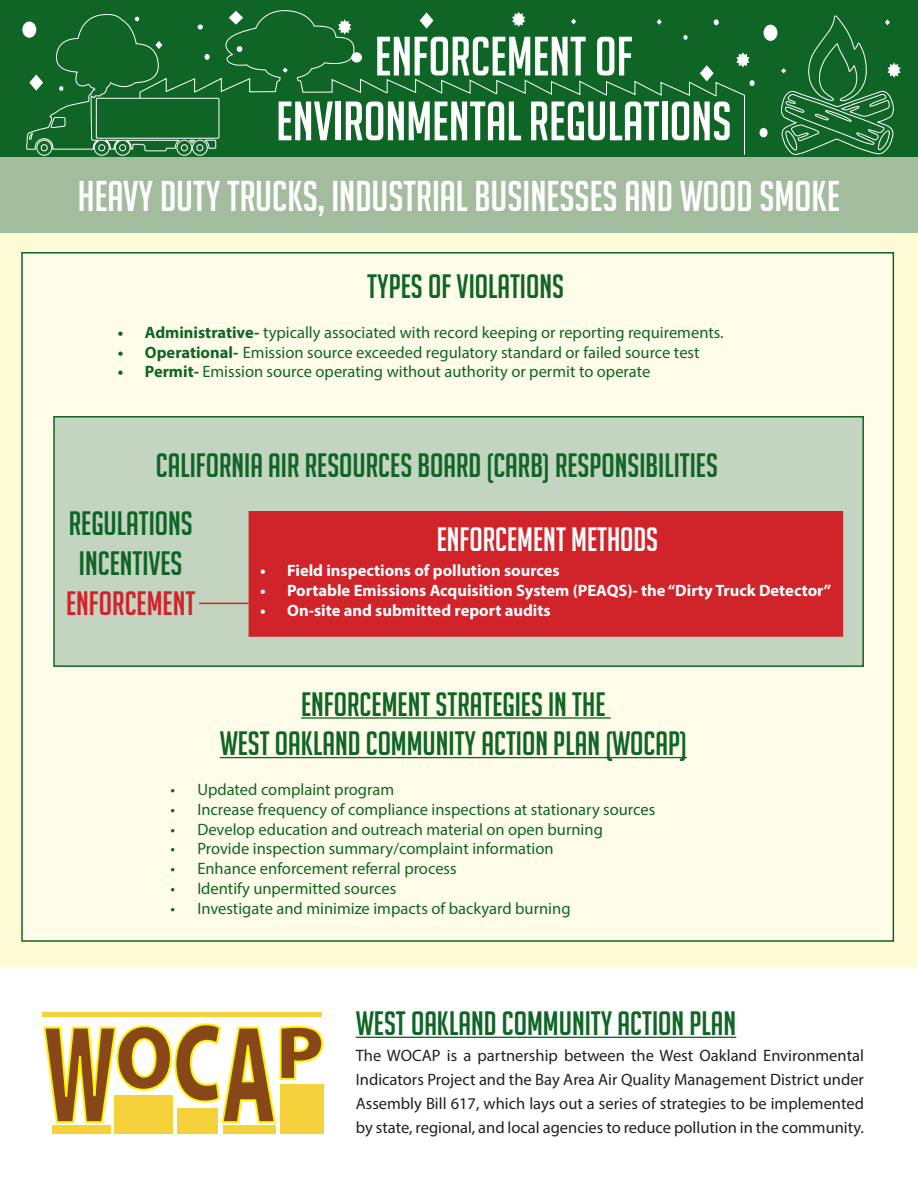
<style>
.page{position:relative;width:918px;height:1188px;background:#fff}
.page>*{position:absolute;margin:0;border:0;box-sizing:border-box;transform-origin:0 0}
.t1{font:54px/64.8px "Big Noodle Titling";color:#fff;text-align:center}
.t2{font:42px "Big Noodle Titling";color:#fff}
.t3{font:33px/39.6px "Big Noodle Titling";color:#0f6525;text-align:center}
.t4{font:33px "Big Noodle Titling";color:#fff}
.t5{font:33px "Big Noodle Titling";color:#d1232a}
.t6{font:16.5px "Myriad Pro";color:#0f6525}
.t7{font:16.5px/24px "Myriad Pro";color:#231f20;text-align:justify}
.t8{font:700 16.5px "Myriad Pro";color:#fff}
.s1{font-weight:700}
</style>
<div class="page">
<div style="left:0;top:0;width:918px;height:164px;background:#0f6525"></div>
<div style="left:0;top:158px;width:918px;height:809px;background:#fffbd6"></div>
<div style="left:21px;top:252px;width:873px;height:690px;background:#fffde9;border:2px solid #0f6525"></div>
<div style="left:52px;top:1126px;width:58px;height:8px;background:#f5d13c"></div>
<div style="left:115px;top:1095px;width:58px;height:39px;background:#f5d13c"></div>
<div style="left:280px;top:1085px;width:44px;height:49px;background:#f5d13c"></div>
<div style="left:177px;top:1108px;width:40px;height:26px;background:#f5d13c"></div>
<div style="left:223px;top:1126px;width:53px;height:8px;background:#f5d13c"></div>
<hr style="left:43px;top:1013px;width:279px;height:4px;background:#f5d13c">
<svg style="left:43px;top:1023px;width:281px;height:101px"></svg>
<div style="left:0;top:158px;width:918px;height:75px;background:#a3bc9e"></div>
<div style="left:53px;top:416px;width:811px;height:251px;background:#c3d4c0;border:2px solid #0f6525"></div>
<div style="left:249px;top:511px;width:594px;height:126px;background:#d1232a;border:2px solid #d1232a"></div>
<hr style="left:301px;top:717px;width:310px;height:2px;background:#0f6525">
<hr style="left:220px;top:757px;width:467px;height:1px;background:#0f6525">
<svg style="left:181px;top:10px;width:564px;height:146px"></svg>
<hr style="left:199px;top:603px;width:50px;height:1px;background:#d1232a">
<svg style="left:736px;top:52px;width:14px;height:16px"></svg>
<svg style="left:512px;top:12px;width:13px;height:15px"></svg>
<svg style="left:338px;top:19px;width:13px;height:16px"></svg>
<svg style="left:420px;top:12px;width:14px;height:17px"></svg>
<svg style="left:700px;top:65px;width:14px;height:16px"></svg>
<div style="left:760px;top:128px;width:8px;height:9px;background:#fff;border-radius:50%"></div>
<div style="left:764px;top:25px;width:13px;height:16px;background:#fff;border-radius:50%"></div>
<svg style="left:22px;top:22px;width:14px;height:16px"></svg>
<svg style="left:683px;top:35px;width:5px;height:5px"></svg>
<svg style="left:571px;top:19px;width:5px;height:5px"></svg>
<svg style="left:657px;top:19px;width:5px;height:6px"></svg>
<svg style="left:714px;top:19px;width:5px;height:6px"></svg>
<svg style="left:750px;top:80px;width:5px;height:6px"></svg>
<svg style="left:236px;top:46px;width:7px;height:6px"></svg>
<svg style="left:229px;top:11px;width:14px;height:14px"></svg>
<div style="left:351px;top:52px;width:11px;height:11px;background:#fff;border-radius:50%"></div>
<svg style="left:283px;top:68px;width:5px;height:5px"></svg>
<svg style="left:781px;top:15px;width:120px;height:140px"></svg>
<svg style="left:26px;top:14px;width:194px;height:141px"></svg>
<hr style="left:356px;top:1037px;width:380px;height:1px;background:#0f6525">
<h1 class="t1" style="left:276px;top:24px;width:457px">ENFORCEMENT OF<br>ENVIRONMENTAL REGULATIONS</h1>
<h2 class="t2" style="left:78px;top:173px;width:764px">HEAVY DUTY TRUCKS, INDUSTRIAL BUSINESSES AND WOOD SMOKE</h2>
<h3 class="t3" style="left:367px;top:267px;width:198px">TYPES OF VIOLATIONS</h3>
<p class="t6" style="left:118px;top:322px;width:607px"><span class="s1">• Administrative-</span> typically associated with record keeping or reporting requirements.</p>
<p class="t6" style="left:118px;top:342px;width:583px"><span class="s1">• Operational-</span> Emission source exceeded regulatory standard or failed source test</p>
<p class="t6" style="left:118px;top:362px;width:534px"><span class="s1">• Permit-</span> Emission source operating without authority or permit to operate</p>
<h3 class="t3" style="left:156px;top:446px;width:564px">CALIFORNIA AIR RESOURCES BOARD (CARB) RESPONSIBILITIES</h3>
<h3 class="t3" style="left:69px;top:504px;width:125px">REGULATIONS<br>INCENTIVES</h3>
<h3 class="t5" style="left:66px;top:585px;width:131px">ENFORCEMENT</h3>
<h3 class="t4" style="left:437px;top:521px;width:223px">ENFORCEMENT METHODS</h3>
<p class="t8" style="left:260px;top:560px;width:301px">• Field inspections of pollution sources</p>
<p class="t8" style="left:260px;top:580px;width:573px">• Portable Emissions Acquisition System (PEAQS)- the “Dirty Truck Detector”</p>
<p class="t8" style="left:260px;top:600px;width:292px">• On-site and submitted report audits</p>
<h3 class="t3" style="left:220px;top:684px;width:469px">ENFORCEMENT STRATEGIES IN THE<br>WEST OAKLAND COMMUNITY ACTION PLAN (WOCAP)</h3>
<p class="t6" style="left:170px;top:779px;width:225px">• Updated complaint program</p>
<p class="t6" style="left:170px;top:799px;width:486px">• Increase frequency of compliance inspections at stationary sources</p>
<p class="t6" style="left:170px;top:819px;width:434px">• Develop education and outreach material on open burning</p>
<p class="t6" style="left:170px;top:839px;width:385px">• Provide inspection summary/complaint information</p>
<p class="t6" style="left:170px;top:859px;width:288px">• Enhance enforcement referral process</p>
<p class="t6" style="left:170px;top:878px;width:227px">• Identify unpermitted sources</p>
<p class="t6" style="left:170px;top:898px;width:402px">• Investigate and minimize impacts of backyard burning</p>
<h3 class="t3" style="left:356px;top:1004px;width:382px">WEST OAKLAND COMMUNITY ACTION PLAN</h3>
<p class="t7" style="left:356px;top:1043px;width:510px">The WOCAP is a partnership between the West Oakland Environmental Indicators Project and the Bay Area Air Quality Management District under Assembly Bill 617, which lays out a series of strategies to be implemented by state, regional, and local agencies to reduce pollution in the community.</p>
</div>
